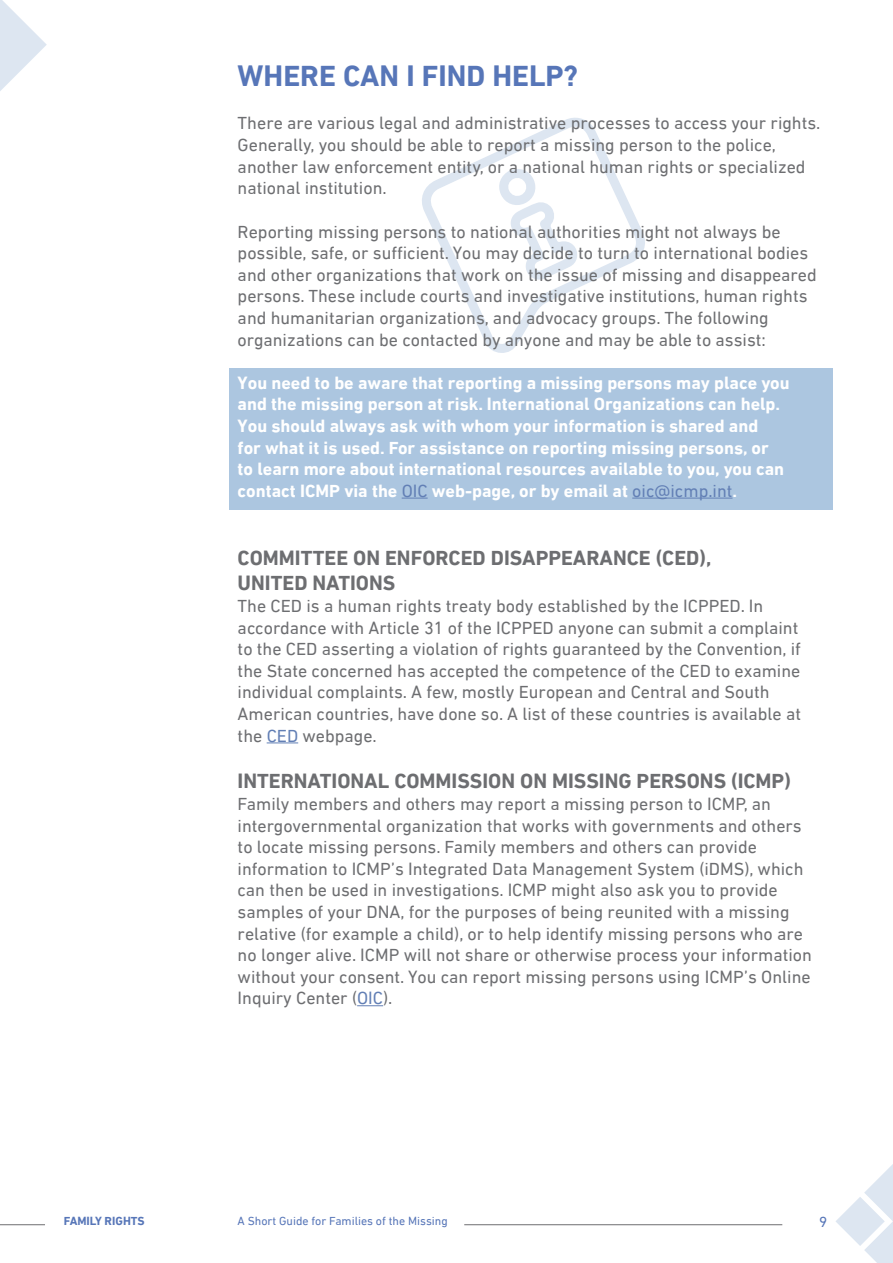
<style>
.page{position:relative;width:893px;height:1263px;background:#fff}
.page>*{position:absolute;margin:0;border:0;box-sizing:border-box;transform-origin:0 0}
.t1{font:700 30px "DIN Next LT Arabic";color:#5776b8}
.t2{font:700 21px/25.2px "DIN Next LT Arabic";color:#6d6e71}
.t3{font:18px/21.6px "DIN Next LT Arabic";color:#6d6e71}
.t4{font:700 18px/21.6px "DIN Next LT Arabic";color:#fff}
.t5{font:15px "DIN Next LT Arabic";color:#5776b8}
.t6{font:12px "DIN Next LT Arabic";color:#5776b8}
.t7{font:700 12px "DIN Next LT Arabic";color:#5776b8}
.s1{font-weight:400;color:#627fb5}
.s2{color:#627fb5}
</style>
<div class="page">
<svg style="left:0;top:0;width:47px;height:91px"></svg>
<hr style="left:464px;top:1224px;width:318px;height:1px;background:#6e6e70">
<hr style="left:0;top:1224px;width:45px;height:1px;background:#6e6e70">
<svg style="left:836px;top:1164px;width:57px;height:99px"></svg>
<svg style="left:422px;top:117px;width:223px;height:236px"></svg>
<svg style="left:496px;top:167px;width:83px;height:114px"></svg>
<div style="left:229px;top:369px;width:603px;height:141px;background:#acc6e0"></div>
<svg style="left:402px;top:498px;width:26px;height:1px"></svg>
<hr style="left:632px;top:498px;width:100px;height:1px;background:#627fb5">
<hr style="left:267px;top:742px;width:31px;height:1px;background:#627fb5">
<svg style="left:357px;top:1005px;width:26px;height:1px"></svg>
<h1 class="t1" style="left:238px;top:58px;width:342px">WHERE CAN I FIND HELP?</h1>
<p class="t3" style="left:238px;top:112px;width:584px">There are various legal and administrative processes to access your rights.<br>Generally, you should be able to report a missing person to the police, another law enforcement entity, or a national human rights or specialized national institution.</p>
<p class="t3" style="left:238px;top:220px;width:581px">Reporting missing persons to national authorities might not always be possible, safe, or sufficient. You may decide to turn to international bodies and other organizations that work on the issue of missing and disappeared persons. These include courts and investigative institutions, human rights and humanitarian organizations, and advocacy groups. The following organizations can be contacted by anyone and may be able to assist:</p>
<p class="t4" style="left:238px;top:372px;width:554px">You need to be aware that reporting a missing persons may place you and the missing person at risk. International Organizations can help.<br>You should always ask with whom your information is shared and<br>for what it is used. For assistance on reporting missing persons, or<br>to learn more about international resources available to you, you can contact ICMP via the <span class="s1">OIC</span> web-page, or by email at <span class="s1">oic@icmp.int</span>.</p>
<p class="t2" style="left:238px;top:545px;width:475px">COMMITTEE ON ENFORCED DISAPPEARANCE (CED),<br>UNITED NATIONS</p>
<p class="t3" style="left:238px;top:595px;width:565px">The CED is a human rights treaty body established by the ICPPED. In accordance with Article 31 of the ICPPED anyone can submit a complaint to the CED asserting a violation of rights guaranteed by the Convention, if the State concerned has accepted the competence of the CED to examine individual complaints. A few, mostly European and Central and South American countries, have done so. A list of these countries is available at the <span class="s2">CED</span> webpage.</p>
<p class="t2" style="left:238px;top:768px;width:555px">INTERNATIONAL COMMISSION ON MISSING PERSONS (ICMP)</p>
<p class="t3" style="left:238px;top:793px;width:576px">Family members and others may report a missing person to ICMP, an intergovernmental organization that works with governments and others to locate missing persons. Family members and others can provide information to ICMP’s Integrated Data Management System (iDMS), which can then be used in investigations. ICMP might also ask you to provide samples of your DNA, for the purposes of being reunited with a missing relative (for example a child), or to help identify missing persons who are no longer alive. ICMP will not share or otherwise process your information without your consent. You can report missing persons using ICMP’s Online Inquiry Center (<span class="s2">OIC</span>).</p>
<p class="t7" style="left:64px;top:1214px;width:83px">FAMILY RIGHTS</p>
<p class="t6" style="left:238px;top:1214px;width:212px">A Short Guide for Families of the Missing</p>
<p class="t5" style="left:819px;top:1213px;width:10px">9</p>
</div>
